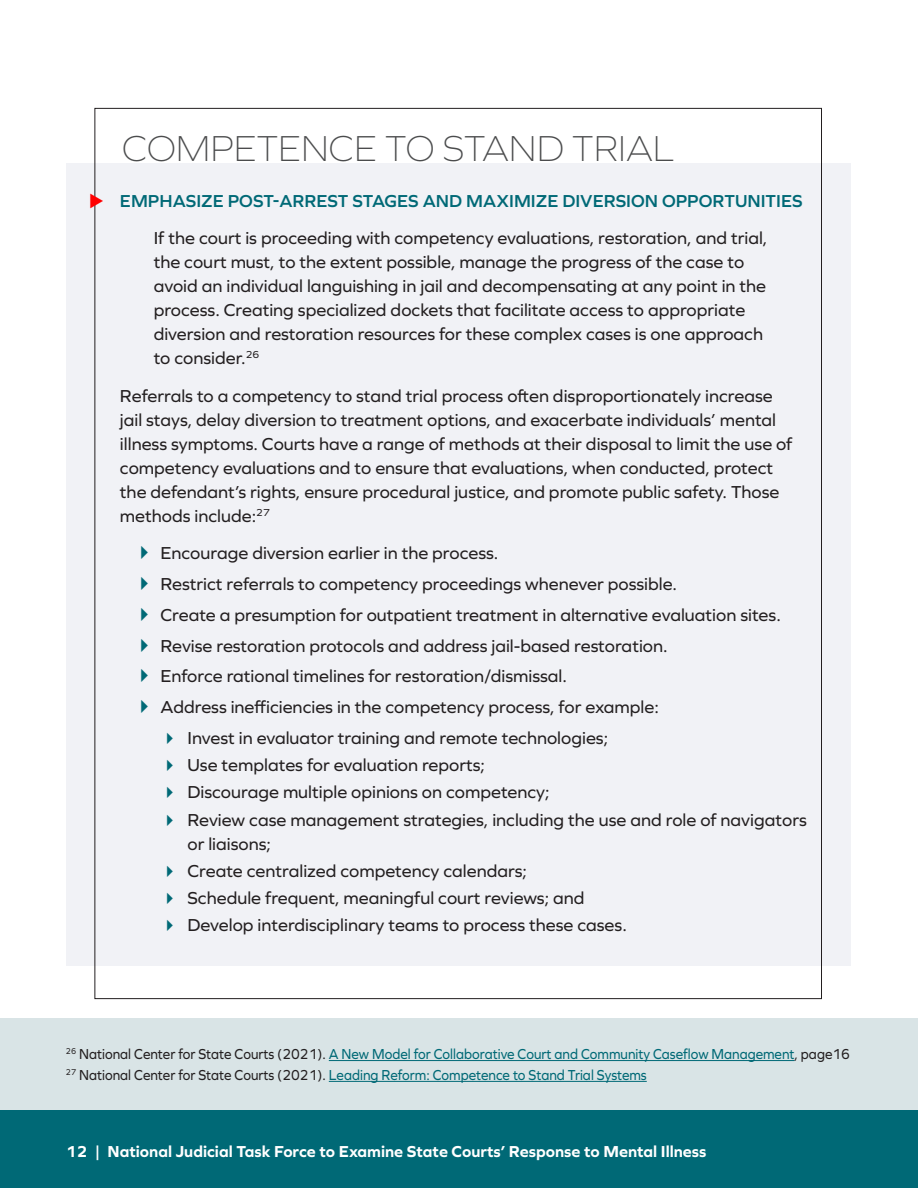
<style>
.page{position:relative;width:918px;height:1188px;background:#fff}
.page>*{position:absolute;margin:0;border:0;box-sizing:border-box;transform-origin:0 0}
.Subhead{font:200 37.5px "Graphie";color:#4b4c4d}
.Sub_body{font:18px/24px "Graphie";color:#231f20}
.Sub_body-2{font:600 18px "Graphie";color:#006976}
.t1{font:700 16.5px "Graphie";color:#fff}
.footnotes{font:15px "Graphie";color:#006976;scale:.9 1}
.s1{color:#231f20}
</style>
<div class="page">
<div style="left:0;top:1018px;width:918px;height:93px;background:#d9e4e6"></div>
<div style="left:0;top:1110px;width:918px;height:78px;background:#006976"></div>
<div style="left:66px;top:163px;width:784px;height:803px;background:#f1f2f6"></div>
<hr style="left:329px;top:1060px;width:466px;height:1px;background:#006976">
<hr style="left:329px;top:1081px;width:318px;height:1px;background:#006976">
<svg style="left:94px;top:193px;width:2px;height:15px"></svg>
<p class="Subhead" style="left:122px;top:127px;width:554px">COMPETENCE TO STAND TRIAL</p>
<p class="Sub_body-2" style="left:120px;top:190px;width:684px">EMPHASIZE POST-ARREST STAGES AND MAXIMIZE DIVERSION OPPORTUNITIES</p>
<p class="Sub_body" style="left:154px;top:226px;width:615px">If the court is proceeding with competency evaluations, restoration, and trial, the court must, to the extent possible, manage the progress of the case to avoid an individual languishing in jail and decompensating at any point in the process. Creating specialized dockets that facilitate access to appropriate diversion and restoration resources for these complex cases is one approach to consider.<sup>26</sup></p>
<p class="Sub_body" style="left:120px;top:383px;width:674px">Referrals to a competency to stand trial process often disproportionately increase jail stays, delay diversion to treatment options, and exacerbate individuals’ mental illness symptoms. Courts have a range of methods at their disposal to limit the use of competency evaluations and to ensure that evaluations, when conducted, protect the defendant’s rights, ensure procedural justice, and promote public safety. Those methods include:<sup>27</sup></p>
<p class="Sub_body" style="left:160px;top:541px;width:339px">Encourage diversion earlier in the process.</p>
<p class="Sub_body" style="left:160px;top:572px;width:518px">Restrict referrals to competency proceedings whenever possible.</p>
<p class="Sub_body" style="left:160px;top:602px;width:622px">Create a presumption for outpatient treatment in alternative evaluation sites.</p>
<p class="Sub_body" style="left:160px;top:633px;width:509px">Revise restoration protocols and address jail-based restoration.</p>
<p class="Sub_body" style="left:160px;top:664px;width:408px">Enforce rational timelines for restoration/dismissal.</p>
<p class="Sub_body" style="left:160px;top:695px;width:500px">Address inefficiencies in the competency process, for example:</p>
<p class="Sub_body" style="left:187px;top:725px;width:422px">Invest in evaluator training and remote technologies;</p>
<p class="Sub_body" style="left:187px;top:753px;width:299px">Use templates for evaluation reports;</p>
<p class="Sub_body" style="left:187px;top:780px;width:364px">Discourage multiple opinions on competency;</p>
<p class="Sub_body" style="left:187px;top:807px;width:621px">Review case management strategies, including the use and role of navigators or liaisons;</p>
<p class="Sub_body" style="left:187px;top:858px;width:341px">Create centralized competency calendars;</p>
<p class="Sub_body" style="left:187px;top:886px;width:399px">Schedule frequent, meaningful court reviews; and</p>
<p class="Sub_body" style="left:187px;top:913px;width:441px">Develop interdisciplinary teams to process these cases.</p>
<p class="footnotes" style="left:66px;top:1045px;width:873px"><sup>26</sup> <span class="s1">National Center for State Courts (2021).</span> A New Model for Collaborative Court and Community Caseflow Management<span class="s1">, page16</span></p>
<p class="footnotes" style="left:66px;top:1066px;width:647px"><sup>27</sup> <span class="s1">National Center for State Courts (2021).</span> Leading Reform: Competence to Stand Trial Systems</p>
<p class="t1" style="left:66px;top:1141px;width:642px">12 | National Judicial Task Force to Examine State Courts’ Response to Mental Illness</p>
</div>
